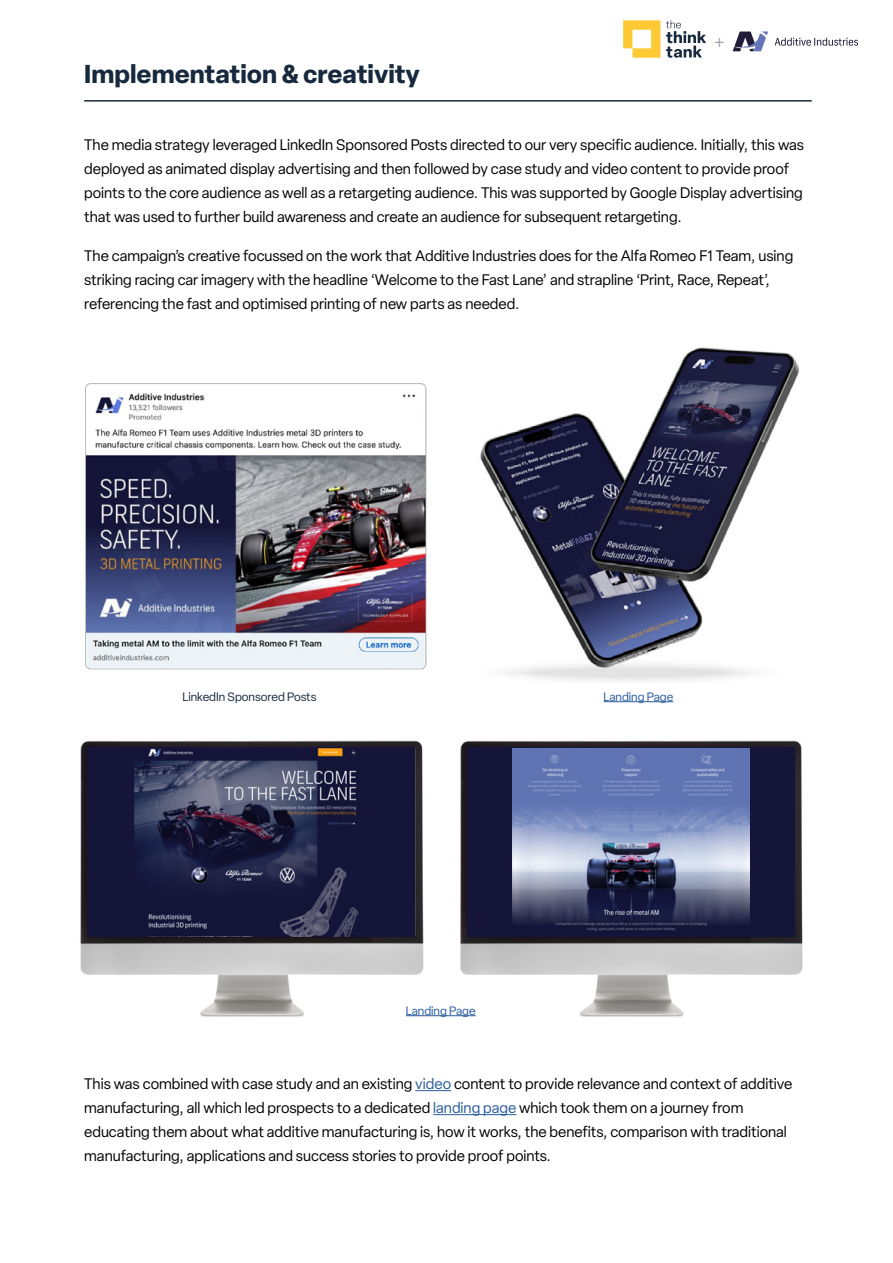
<style>
.page{position:relative;width:893px;height:1263px;background:#fff}
.page>*{position:absolute;margin:0;border:0;box-sizing:border-box;transform-origin:0 0}
.t1{font:700 25.5px "Elza";color:#17293d}
.t2{font:22.5px "Acumin Pro Extra Cond";color:#9ba5ae}
.t3{font:15px/24px "Elza";color:#000}
.t4{font:12px "Elza";color:#17293d}
.t5{font:12px "Elza";color:#275b9b}
.s1{color:#275b9b}
</style>
<div class="page">
<img style="left:480px;top:347px;width:319px;height:324px">
<hr style="left:84px;top:100px;width:728px;height:2px;background:#17293d">
<img style="left:85px;top:383px;width:342px;height:287px">
<img style="left:80px;top:740px;width:310px;height:277px">
<img style="left:390px;top:671px;width:413px;height:346px">
<div style="left:467px;top:747px;width:327px;height:189px;background:#151539"></div>
<img style="left:512px;top:748px;width:237px;height:183px">
<hr style="left:415px;top:1090px;width:36px;height:1px;background:#275b9b">
<hr style="left:433px;top:1114px;width:83px;height:1px;background:#275b9b">
<div style="left:88px;top:747px;width:327px;height:189px;background:#151539"></div>
<img style="left:134px;top:748px;width:225px;height:188px">
<svg style="left:775px;top:38px;width:83px;height:8px"></svg>
<svg style="left:733px;top:32px;width:35px;height:19px"></svg>
<svg style="left:623px;top:20px;width:37px;height:38px"></svg>
<svg style="left:666px;top:20px;width:40px;height:38px"></svg>
<hr style="left:604px;top:701px;width:69px;height:1px;background:#275b9b">
<hr style="left:406px;top:1015px;width:70px;height:1px;background:#275b9b">
<h1 class="t1" style="left:84px;top:56px;width:337px">Implementation &amp; creativity</h1>
<h2 class="t2" style="left:714px;top:26px;width:12px">+</h2>
<p class="t3" style="left:84px;top:132px;width:721px">The media strategy leveraged LinkedIn Sponsored Posts directed to our very specific audience. Initially, this was deployed as animated display advertising and then followed by case study and video content to provide proof points to the core audience as well as a retargeting audience. This was supported by Google Display advertising that was used to further build awareness and create an audience for subsequent retargeting.</p>
<p class="t3" style="left:84px;top:243px;width:711px">The campaign’s creative focussed on the work that Additive Industries does for the Alfa Romeo F1 Team, using striking racing car imagery with the headline ‘Welcome to the Fast Lane’ and strapline ‘Print, Race, Repeat’, referencing the fast and optimised printing of new parts as needed.</p>
<p class="t4" style="left:183px;top:688px;width:135px">LinkedIn Sponsored Posts</p>
<p class="t5" style="left:604px;top:688px;width:71px">Landing Page</p>
<p class="t5" style="left:406px;top:1002px;width:71px">Landing Page</p>
<p class="t3" style="left:84px;top:1072px;width:710px">This was combined with case study and an existing <span class="s1">video</span> content to provide relevance and context of additive manufacturing, all which led prospects to a dedicated <span class="s1">landing page</span> which took them on a journey from educating them about what additive manufacturing is, how it works, the benefits, comparison with traditional manufacturing, applications and success stories to provide proof points.</p>
</div>
